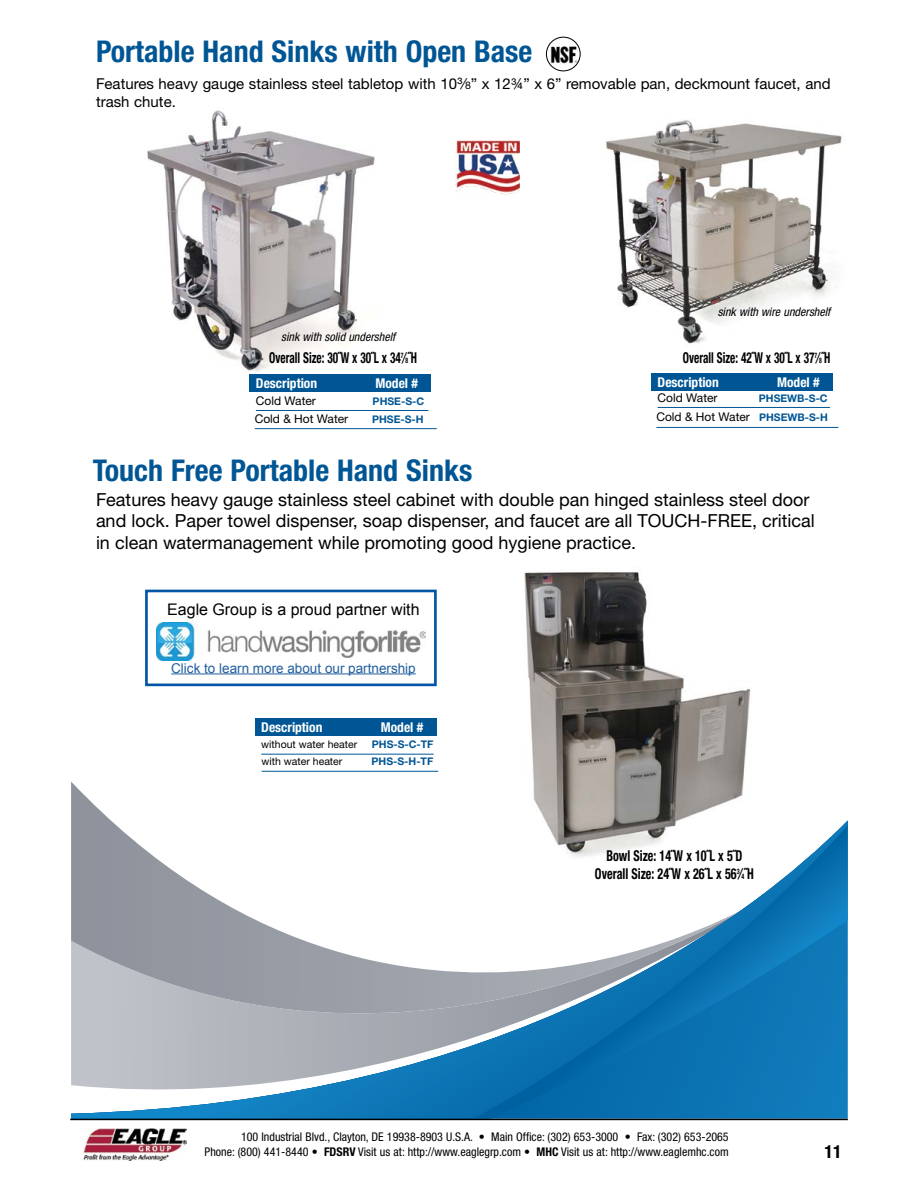
<style>
.page{position:relative;width:918px;height:1188px;background:#fff}
.page>*{position:absolute;margin:0;border:0;box-sizing:border-box;transform-origin:0 0}
.t1{font:700 condensed 30px "Helvetica Neue LT Pro";color:#005695}
.t2{font:18px/21.6px "Helvetica Neue LT Pro";color:#000}
.t3{font:700 condensed 18px "Helvetica Neue LT Pro";color:#000}
.t4{font:16.05px "Arial";color:#000}
.t5{font:15px/18px "Helvetica Neue LT Pro";color:#000}
.t6{font:700 condensed 15px "Helvetica Neue LT Pro";color:#000;scale:.75 1}
.t7{font:700 condensed 15px/18px "Helvetica Neue LT Pro";color:#000;text-align:center;scale:.81 1}
.t8{font:700 condensed 13.5px "Helvetica Neue LT Pro";color:#fff}
.t9{font:13.5px "Arial";color:#215e9e}
.t10{font:condensed 12px/15px "Helvetica Neue LT Pro";color:#000;text-align:right}
.t11{font:12px "Helvetica Neue LT Pro";color:#000}
.t12{font:italic condensed 12px "Helvetica Neue LT Pro";color:#000}
.t13{font:700 10.5px "Helvetica Neue LT Pro";color:#005695}
.t14{font:10.5px "Helvetica Neue LT Pro";color:#000}
.s1{font-size:10.5px}
.s2{font-size:7.5px}
.s3{font-weight:700;font-size:10.5px;color:#005695}
.s4{font-weight:700}
</style>
<div class="page">
<svg style="left:71px;top:782px;width:687px;height:339px"></svg>
<svg style="left:71px;top:821px;width:777px;height:298px"></svg>
<img style="left:512px;top:572px;width:240px;height:299px">
<hr style="left:70px;top:1119px;width:778px;height:1px;background:#000">
<img style="left:84px;top:1129px;width:102px;height:32px">
<div style="left:255px;top:718px;width:182px;height:18px;background:#005695"></div>
<hr style="left:261px;top:754px;width:173px;height:1px;background:#005695">
<hr style="left:262px;top:771px;width:176px;height:1px;background:#005695">
<img style="left:147px;top:110px;width:228px;height:262px">
<div style="left:249px;top:374px;width:182px;height:18px;background:#005695"></div>
<hr style="left:256px;top:410px;width:172px;height:1px;background:#005695">
<hr style="left:255px;top:428px;width:182px;height:1px;background:#005695">
<img style="left:605px;top:120px;width:237px;height:224px">
<div style="left:651px;top:373px;width:182px;height:18px;background:#005695"></div>
<hr style="left:658px;top:407px;width:172px;height:1px;background:#005695">
<hr style="left:656px;top:427px;width:182px;height:1px;background:#005695">
<div style="left:145px;top:590px;width:292px;height:96px;border:3px solid #0055a6"></div>
<img style="left:156px;top:622px;width:270px;height:38px">
<hr style="left:171px;top:673px;width:245px;height:1px;background:#215e9e">
<img style="left:456px;top:141px;width:64px;height:54px">
<img style="left:546px;top:37px;width:34px;height:34px;border-radius:17px">
<div style="left:546px;top:37px;width:35px;height:34px;border:1px solid #000;border-radius:50%"></div>
<h1 class="t1" style="left:96px;top:34px;width:438px">Portable Hand Sinks with Open Base</h1>
<p class="t5" style="left:96px;top:74px;width:736px">Features heavy gauge stainless steel tabletop with 103/<span class="s1">8</span>” x 123/4” x 6” removable pan, deckmount faucet, and trash chute.</p>
<p class="t12" style="left:281px;top:330px;width:116px">sink with solid undershelf</p>
<p class="t6" style="left:269px;top:349px;width:198px">Overall Size: 30˝W x 30˝L x 34<sup>7</sup>⁄<span class="s2">8</span>˝H</p>
<p class="t8" style="left:256px;top:375px;width:63px">Description</p>
<p class="t8" style="left:376px;top:375px;width:44px">Model #</p>
<p class="t11" style="left:256px;top:393px;width:61px">Cold Water</p>
<p class="t13" style="left:373px;top:394px;width:53px">PHSE-S-C</p>
<p class="t11" style="left:255px;top:411px;width:95px">Cold &amp; Hot Water</p>
<p class="t13" style="left:372px;top:412px;width:53px">PHSE-S-H</p>
<p class="t12" style="left:718px;top:305px;width:114px">sink with wire undershelf</p>
<p class="t6" style="left:683px;top:349px;width:198px">Overall Size: 42˝W x 30˝L x 37<sup>7</sup>⁄<span class="s2">8</span>˝H</p>
<p class="t8" style="left:658px;top:374px;width:63px">Description</p>
<p class="t8" style="left:777px;top:374px;width:44px">Model #</p>
<p class="t11" style="left:658px;top:390px;width:61px">Cold Water</p>
<p class="t13" style="left:759px;top:391px;width:70px">PHSEWB-S-C</p>
<p class="t11" style="left:656px;top:410px;width:173px">Cold &amp; Hot Water <span class="s3">PHSEWB-S-H</span></p>
<h1 class="t1" style="left:93px;top:452px;width:381px">Touch Free Portable Hand Sinks</h1>
<p class="t2" style="left:96px;top:488px;width:720px">Features heavy gauge stainless steel cabinet with double pan hinged stainless steel door and lock. Paper towel dispenser, soap dispenser, and faucet are all TOUCH-FREE, critical in clean watermanagement while promoting good hygiene practice.</p>
<p class="t4" style="left:167px;top:599px;width:254px">Eagle Group is a proud partner with</p>
<p class="t9" style="left:171px;top:659px;width:246px">Click to learn more about our partnership</p>
<p class="t8" style="left:261px;top:719px;width:63px">Description</p>
<p class="t8" style="left:381px;top:719px;width:44px">Model #</p>
<p class="t14" style="left:261px;top:738px;width:98px">without water heater</p>
<p class="t13" style="left:372px;top:738px;width:63px">PHS-S-C-TF</p>
<p class="t14" style="left:262px;top:755px;width:82px">with water heater</p>
<p class="t13" style="left:372px;top:755px;width:63px">PHS-S-H-TF</p>
<p class="t7" style="left:595px;top:847px;width:198px">Bowl Size: 14˝W x 10˝L x 5˝D<br>Overall Size: 24˝W x 26˝L x 56<sup>3</sup>⁄<span class="s2">4</span>˝H</p>
<p class="t10" style="left:205px;top:1129px;width:526px">100 Industrial Blvd., Clayton, DE 19938-8903 U.S.A. • Main Office: (302) 653-3000 • Fax: (302) 653-2065<br>Phone: (800) 441-8440 • <span class="s4">FDSRV</span> Visit us at: http://www.eaglegrp.com • <span class="s4">MHC</span> Visit us at: http://www.eaglemhc.com</p>
<p class="t3" style="left:825px;top:1140px;width:19px">11</p>
</div>
